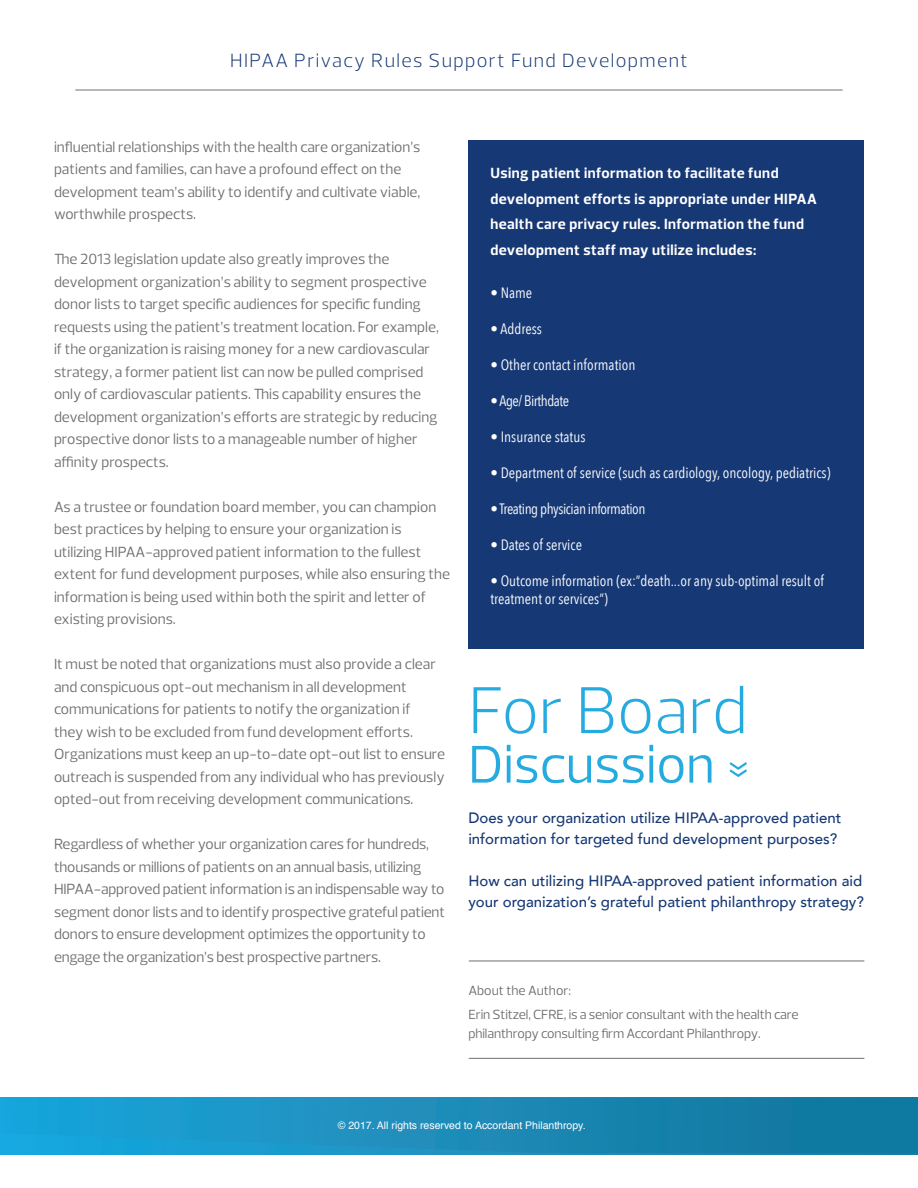
<style>
.page{position:relative;width:918px;height:1188px;background:#fff}
.page>*{position:absolute;margin:0;border:0;box-sizing:border-box;transform-origin:0 0}
.t1{font:300 67.5px "Prelo";color:#25abe0}
.t2{font:54px "Prelo";color:#25abe0}
.t3{font:300 19.5px "Prelo";letter-spacing:.07em;color:#163875}
.body{font:15px/22.5px "Prelo";color:#6c6d70}
.sidebar{font:15px/18px "Avenir Next Condensed";color:#fff}
.board_discussion{font:500 15px/21px "Avenir";color:#163875}
.sidebar-2{font:700 15px/25.5px "Prelo";letter-spacing:.03em;color:#fff}
.sidebar-3{font:15px "Avenir Next Condensed";letter-spacing:-.03em;color:#fff}
.t4{font:13.5px/19.5px "Prelo";letter-spacing:-.01em;color:#6c6d70}
.t5{font:10.5px "Helvetica";color:#fff}
.s1{font-family:"Avenir"}
</style>
<div class="page">
<svg style="left:0;top:1098px;width:918px;height:55px;background:#188cba"></svg>
<hr style="left:75px;top:90px;width:768px;height:1px;background:#231f20">
<svg style="left:729px;top:762px;width:18px;height:15px"></svg>
<hr style="left:469px;top:961px;width:395px;height:1px;background:#231f20">
<hr style="left:469px;top:1058px;width:395px;height:1px;background:#231f20">
<div style="left:468px;top:140px;width:396px;height:509px;background:#163875"></div>
<p class="t3" style="left:230px;top:48px;width:459px">HIPAA Privacy Rules Support Fund Development</p>
<p class="body" style="left:54px;top:135px;width:368px">influential relationships with the health care organization’s patients and families, can have a profound effect on the development team’s ability to identify and cultivate viable, worthwhile prospects.</p>
<p class="body" style="left:54px;top:248px;width:386px">The 2013 legislation update also greatly improves the development organization’s ability to segment prospective donor lists to target specific audiences for specific funding requests using the patient’s treatment location. For example, if the organization is raising money for a new cardiovascular strategy, a former patient list can now be pulled comprised only of cardiovascular patients. This capability ensures the development organization’s efforts are strategic by reducing prospective donor lists to a manageable number of higher affinity prospects.</p>
<p class="body" style="left:54px;top:495px;width:397px">As a trustee or foundation board member, you can champion best practices by helping to ensure your organization is utilizing HIPAA-approved patient information to the fullest extent for fund development purposes, while also ensuring the information is being used within both the spirit and letter of existing provisions.</p>
<p class="body" style="left:54px;top:653px;width:393px">It must be noted that organizations must also provide a clear and conspicuous opt-out mechanism in all development communications for patients to notify the organization if<br>they wish to be excluded from fund development efforts.<br>Organizations must keep an up-to-date opt-out list to ensure outreach is suspended from any individual who has previously opted-out from receiving development communications.</p>
<p class="body" style="left:54px;top:833px;width:393px">Regardless of whether your organization cares for hundreds, thousands or millions of patients on an annual basis, utilizing HIPAA-approved patient information is an indispensable way to segment donor lists and to identify prospective grateful patient donors to ensure development optimizes the opportunity to engage the organization’s best prospective partners.</p>
<p class="sidebar-2" style="left:490px;top:161px;width:328px">Using patient information to facilitate fund development efforts is appropriate under HIPAA health care privacy rules. Information the fund development staff may utilize includes:</p>
<p class="sidebar" style="left:490px;top:284px;width:43px"><span class="s1">•</span> Name</p>
<p class="sidebar" style="left:490px;top:320px;width:53px"><span class="s1">•</span> Address</p>
<p class="sidebar" style="left:490px;top:356px;width:146px"><span class="s1">•</span> Other contact information</p>
<p class="sidebar-3" style="left:490px;top:388px;width:80px"><span class="s1">•</span> Age/ Birthdate</p>
<p class="sidebar" style="left:490px;top:428px;width:97px"><span class="s1">•</span> Insurance status</p>
<p class="sidebar" style="left:490px;top:464px;width:341px"><span class="s1">•</span> Department of service (such as cardiology, oncology, pediatrics)</p>
<p class="sidebar-3" style="left:490px;top:496px;width:157px"><span class="s1">•</span> Treating physician information</p>
<p class="sidebar" style="left:490px;top:536px;width:93px"><span class="s1">•</span> Dates of service</p>
<p class="sidebar" style="left:490px;top:572px;width:335px"><span class="s1">•</span> Outcome information (ex:”death...or any sub-optimal result of treatment or services”)</p>
<p class="t1" style="left:468px;top:668px;width:281px">For Board</p>
<p class="t2" style="left:468px;top:731px;width:248px">Discussion</p>
<p class="board_discussion" style="left:468px;top:807px;width:374px">Does your organization utilize HIPAA-approved patient information for targeted fund development purposes?</p>
<p class="board_discussion" style="left:468px;top:870px;width:397px">How can utilizing HIPAA-approved patient information aid your organization’s grateful patient philanthropy strategy?</p>
<p class="t4" style="left:468px;top:980px;width:104px">About the Author:</p>
<p class="t4" style="left:468px;top:1004px;width:332px">Erin Stitzel, CFRE, is a senior consultant with the health care philanthropy consulting firm Accordant Philanthropy.</p>
<p class="t5" style="left:338px;top:1117px;width:250px">© 2017. All rights reserved to Accordant Philanthropy.</p>
</div>
